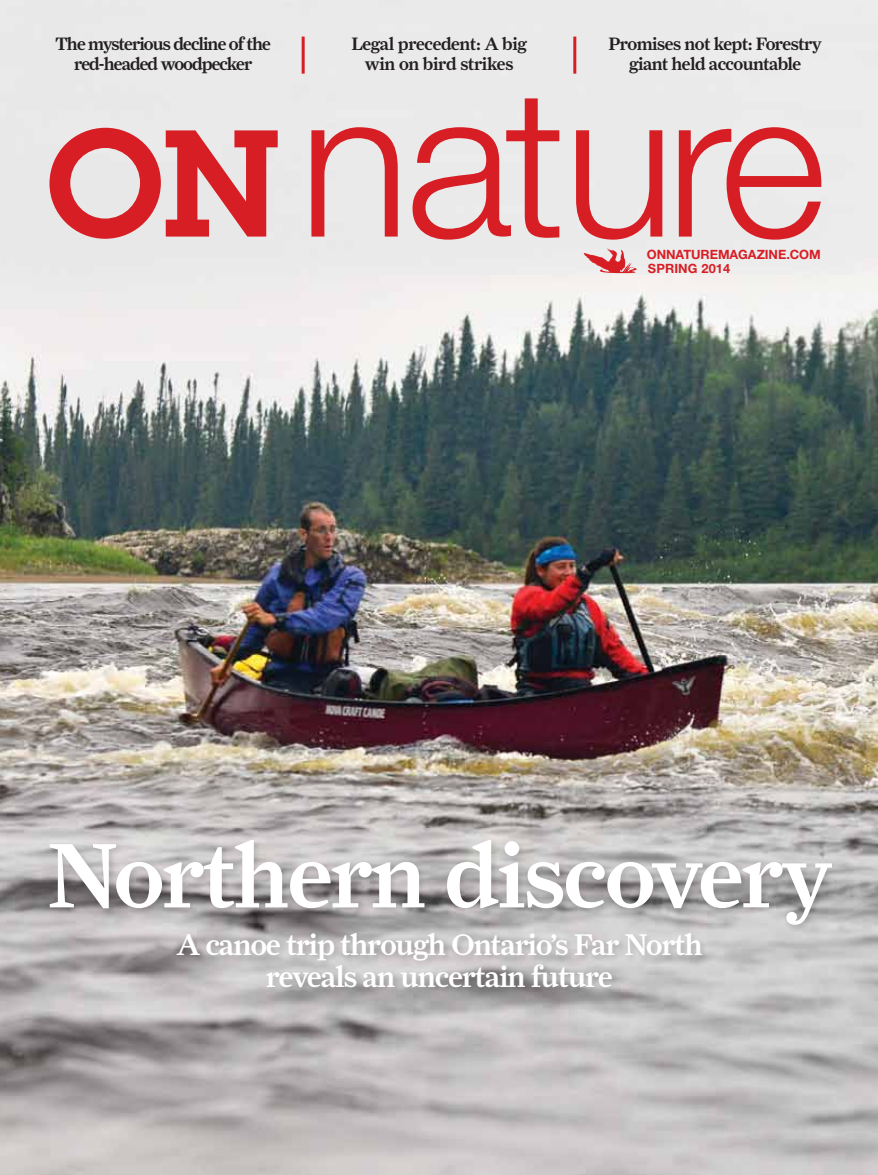
<style>
.page{position:relative;width:878px;height:1175px;background:#fff}
.page>*{position:absolute;margin:0;border:0;box-sizing:border-box;transform-origin:0 0}
.t1{font:300 205.8px "Helvetica Neue";letter-spacing:-.04em;color:#d71e25}
.t2{font:500 91.95px "Farnham Display TL";letter-spacing:-.02em;color:#fff}
.t3{font:500 30px/31.5px "Farnham Display TL";letter-spacing:-.03em;color:#fff;text-align:center}
.t4{font:500 18px/19.5px "Farnham Display TL";letter-spacing:-.03em;color:#231f20;text-align:center}
.t5{font:500 18px/19.5px "Farnham Display TL";letter-spacing:-.05em;color:#231f20;text-align:center}
.t6{font:700 12.75px "Helvetica Neue";letter-spacing:-.005em;color:#d71e25}
.s1{font-family:"Lubalin Graph";font-weight:600;font-size:148.65px}
</style>
<div class="page">
<img style="left:0;top:0;width:878px;height:1174px">
<hr style="left:302px;top:37px;width:2px;height:37px;background:#d71e25">
<hr style="left:573px;top:37px;width:3px;height:37px;background:#d71e25">
<svg style="left:583px;top:248px;width:60px;height:25px"></svg>
<div style="left:47px;top:838px;width:791px;height:156px;background:#231f20;opacity:.15"></div>
<p class="t5" style="left:56px;top:34px;width:217px">The mysterious decline of the red-headed woodpecker</p>
<p class="t4" style="left:351px;top:34px;width:177px">Legal precedent: A big win on bird strikes</p>
<p class="t4" style="left:608px;top:34px;width:215px">Promises not kept: Forestry giant held accountable</p>
<h1 class="t1" style="left:46px;top:37px;width:781px"><span class="s1">ON</span>nature</h1>
<p class="t6" style="left:648px;top:261px;width:84px">SPRING 2014</p>
<p class="t6" style="left:646px;top:247px;width:175px">ONNATUREMAGAZINE.COM</p>
<h2 class="t2" style="left:47px;top:821px;width:787px">Northern discovery</h2>
<h3 class="t3" style="left:176px;top:928px;width:527px">A canoe trip through Ontario’s Far North reveals an uncertain future</h3>
</div>
